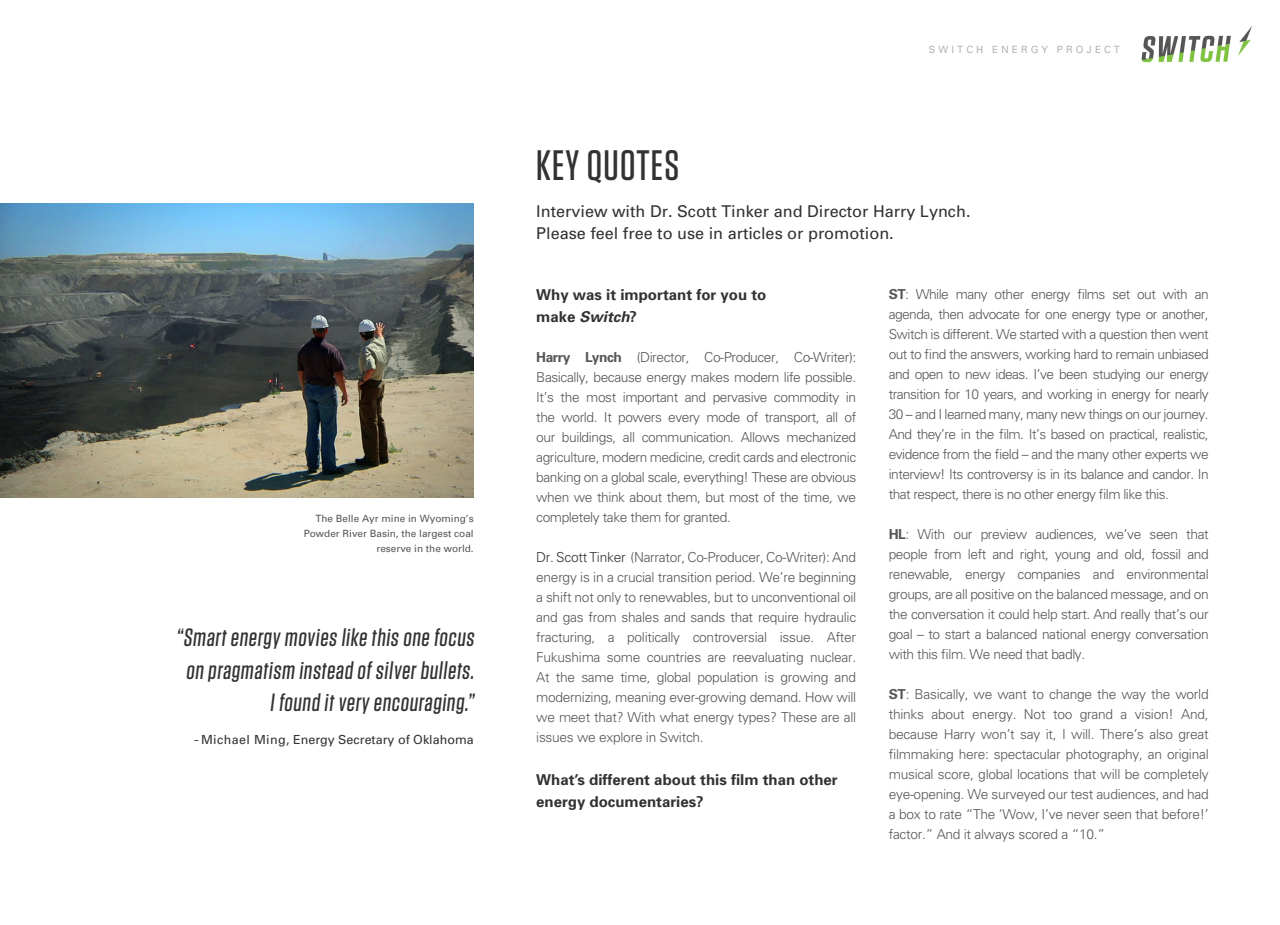
<style>
.page{position:relative;width:1280px;height:925px;background:#fff}
.page>*{position:absolute;margin:0;border:0;box-sizing:border-box;transform-origin:0 0}
.t1{font:500 42.5px "Tungsten";letter-spacing:.03em;color:#323232}
.t2{font:500 25px/32.5px "Tungsten";color:#323232;text-align:right}
.t3{font:16.25px/22.5px "Univers";color:#323232}
.t4{font:700 15px/22.5px "Univers";color:#323232}
.t5{font:300 13.75px/20px "Univers";letter-spacing:-.03em;color:#565656;text-align:justify}
.t6{font:12.5px "Univers";color:#323232}
.t7{font:10px/15px "Univers";color:#565656;text-align:right}
.t8{font:10px "Univers";letter-spacing:.3em;color:#b4b4b4}
.s1{font-family:"Tungsten";font-weight:500}
.s2{font-style:italic}
.s3{font-weight:700}
.s4{color:#323232}
</style>
<div class="page">
<img style="left:1141px;top:26px;width:111px;height:37px">
<img style="left:0;top:204px;width:474px;height:294px">
<p class="t7" style="left:304px;top:511px;width:172px">The Belle Ayr mine in Wyoming’s<br>Powder River Basin, the largest coal reserve in the world.</p>
<h2 class="t2" style="left:176px;top:622px;width:303px">“Smart energy movies like this one focus on pragmatism instead of silver bullets.<br>I found it very encouraging.”</h2>
<p class="t6" style="left:194px;top:732px;width:281px"><span class="s1">–</span> Michael Ming, Energy Secretary of Oklahoma</p>
<p class="t8" style="left:929px;top:43px;width:193px">SWITCH ENERGY PROJECT</p>
<h1 class="t1" style="left:536px;top:143px;width:144px">KEY QUOTES</h1>
<p class="t3" style="left:536px;top:200px;width:436px">Interview with Dr. Scott Tinker and Director Harry Lynch.<br>Please feel free to use in articles or promotion.</p>
<p class="t4" style="left:536px;top:283px;width:232px">Why was it important for you to make <span class="s2">Switch</span>?</p>
<p class="t5" style="left:536px;top:347px;width:322px"><span class="s3">Harry Lynch</span> (Director, Co-Producer, Co-Writer):<br>Basically, because energy makes modern life possible.<br>It’s the most important and pervasive commodity in the world. It powers every mode of transport, all of our buildings, all communication. Allows mechanized agriculture, modern medicine, credit cards and electronic banking on a global scale, everything! These are obvious when we think about them, but most of the time, we completely take them for granted.</p>
<p class="t5" style="left:536px;top:547px;width:322px"><span class="s4">Dr. Scott Tinker</span> (Narrator, Co-Producer, Co-Writer): And energy is in a crucial transition period. We’re beginning a shift not only to renewables, but to unconventional oil and gas from shales and sands that require hydraulic fracturing, a politically controversial issue. After Fukushima some countries are reevaluating nuclear.<br>At the same time, global population is growing and modernizing, meaning ever-growing demand. How will we meet that? With what energy types? These are all issues we explore in Switch.</p>
<p class="t4" style="left:536px;top:768px;width:303px">What’s different about this film than other energy documentaries?</p>
<p class="t5" style="left:889px;top:284px;width:322px"><span class="s3">ST</span>: While many other energy films set out with an agenda, then advocate for one energy type or another, Switch is different. We started with a question then went out to find the answers, working hard to remain unbiased and open to new ideas. I’ve been studying our energy transition for 10 years, and working in energy for nearly 30 – and I learned many, many new things on our journey.<br>And they’re in the film. It’s based on practical, realistic, evidence from the field – and the many other experts we interview! Its controversy is in its balance and candor. In that respect, there is no other energy film like this.</p>
<p class="t5" style="left:889px;top:524px;width:322px"><span class="s3">HL</span>: With our preview audiences, we’ve seen that people from left and right, young and old, fossil and renewable, energy companies and environmental groups, are all positive on the balanced message, and on the conversation it could help start. And really that’s our goal – to start a balanced national energy conversation with this film. We need that badly.</p>
<p class="t5" style="left:889px;top:684px;width:322px"><span class="s3">ST</span>: Basically, we want to change the way the world thinks about energy. Not too grand a vision! And, because Harry won’t say it, I will. There’s also great filmmaking here: spectacular photography, an original musical score, global locations that will be completely eye-opening. We surveyed our test audiences, and had a box to rate “The ‘Wow, I’ve never seen that before!’ factor.” And it always scored a “10.”</p>
</div>
